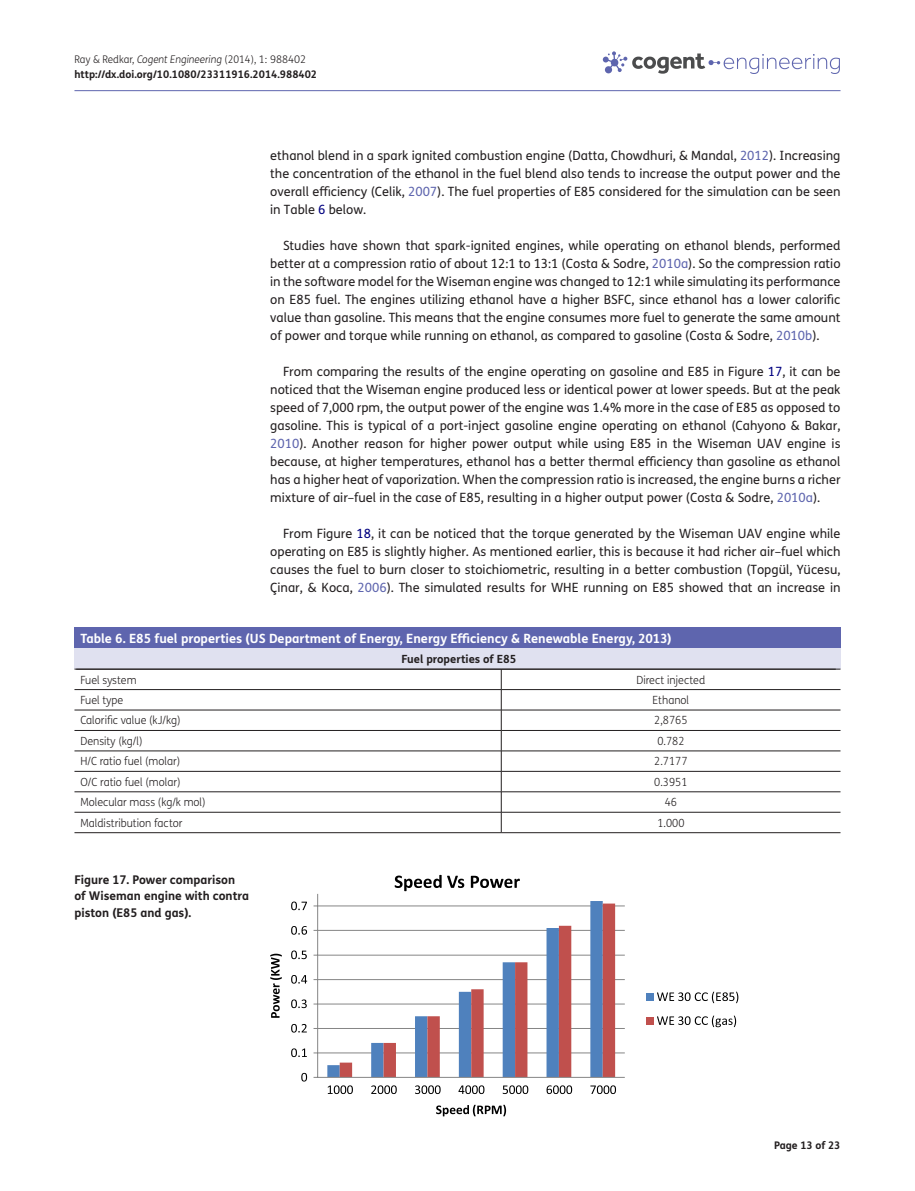
<style>
.page{position:relative;width:915px;height:1191px;background:#fff}
.page>*{position:absolute;margin:0;border:0;box-sizing:border-box;transform-origin:0 0}
.t1{font:12.75px/18px "FS Me Pro";color:#231f20;text-align:justify}
.t2{font:700 12.75px "FS Me Pro";color:#fff}
.t3{font:700 12px/16.5px "FS Me Pro";color:#231f20}
.t4{font:300 11.25px "FS Me Pro";color:#231f20;scale:.95 1}
.t5{font:700 11.25px "FS Me Pro";color:#231f20}
.t6{font:700 10.5px/15px "FS Me Pro";color:#231f20}
.s1{font-weight:300}
.s2{font-weight:300;font-style:italic}
.s3{color:#5e65ae}
.s4{color:#000080}
</style>
<div class="page">
<hr style="left:74px;top:90px;width:766px;height:1px;background:#5e65ae">
<svg style="left:602px;top:51px;width:237px;height:23px"></svg>
<hr style="left:317px;top:1052px;width:307px;height:1px;background:#868686">
<hr style="left:317px;top:1028px;width:307px;height:1px;background:#868686">
<hr style="left:317px;top:1003px;width:307px;height:1px;background:#868686">
<hr style="left:317px;top:979px;width:307px;height:1px;background:#868686">
<hr style="left:317px;top:954px;width:307px;height:1px;background:#868686">
<hr style="left:317px;top:930px;width:307px;height:1px;background:#868686">
<hr style="left:317px;top:905px;width:307px;height:1px;background:#868686">
<svg style="left:327px;top:901px;width:275px;height:176px"></svg>
<svg style="left:339px;top:903px;width:276px;height:174px"></svg>
<hr style="left:317px;top:894px;width:1px;height:183px;background:#868686">
<hr style="left:317px;top:1077px;width:307px;height:1px;background:#868686">
<svg style="left:301px;top:1072px;width:6px;height:9px"></svg>
<svg style="left:291px;top:1048px;width:16px;height:9px"></svg>
<svg style="left:291px;top:1024px;width:16px;height:8px"></svg>
<svg style="left:291px;top:999px;width:16px;height:9px"></svg>
<svg style="left:291px;top:975px;width:16px;height:8px"></svg>
<svg style="left:291px;top:950px;width:16px;height:9px"></svg>
<svg style="left:291px;top:926px;width:16px;height:8px"></svg>
<svg style="left:291px;top:901px;width:16px;height:9px"></svg>
<svg style="left:327px;top:1085px;width:26px;height:9px"></svg>
<svg style="left:371px;top:1085px;width:25px;height:9px"></svg>
<svg style="left:415px;top:1085px;width:25px;height:9px"></svg>
<svg style="left:458px;top:1085px;width:26px;height:9px"></svg>
<svg style="left:502px;top:1085px;width:26px;height:9px"></svg>
<svg style="left:546px;top:1085px;width:26px;height:9px"></svg>
<svg style="left:590px;top:1085px;width:25px;height:9px"></svg>
<svg style="left:270px;top:953px;width:12px;height:64px"></svg>
<svg style="left:436px;top:1104px;width:70px;height:12px"></svg>
<svg style="left:394px;top:875px;width:125px;height:16px"></svg>
<div style="left:645px;top:993px;width:8px;height:7px;background:#4f81bd"></div>
<svg style="left:657px;top:991px;width:81px;height:12px"></svg>
<div style="left:645px;top:1017px;width:8px;height:7px;background:#c0504d"></div>
<svg style="left:657px;top:1015px;width:78px;height:12px"></svg>
<div style="left:74px;top:627px;width:766px;height:21px;background:#5e65ae"></div>
<div style="left:74px;top:648px;width:766px;height:21px;background:#e0e1f0"></div>
<hr style="left:74px;top:669px;width:427px;height:1px;background:#231f20">
<hr style="left:501px;top:669px;width:339px;height:1px;background:#231f20">
<hr style="left:74px;top:689px;width:427px;height:1px;background:#231f20">
<hr style="left:501px;top:689px;width:339px;height:1px;background:#231f20">
<hr style="left:74px;top:710px;width:427px;height:1px;background:#231f20">
<hr style="left:501px;top:710px;width:339px;height:1px;background:#231f20">
<hr style="left:74px;top:730px;width:427px;height:1px;background:#231f20">
<hr style="left:501px;top:730px;width:339px;height:1px;background:#231f20">
<hr style="left:74px;top:750px;width:427px;height:1px;background:#231f20">
<hr style="left:501px;top:750px;width:339px;height:1px;background:#231f20">
<hr style="left:74px;top:771px;width:427px;height:1px;background:#231f20">
<hr style="left:501px;top:771px;width:339px;height:1px;background:#231f20">
<hr style="left:74px;top:791px;width:427px;height:1px;background:#231f20">
<hr style="left:501px;top:791px;width:339px;height:1px;background:#231f20">
<hr style="left:74px;top:812px;width:427px;height:1px;background:#231f20">
<hr style="left:74px;top:832px;width:427px;height:1px;background:#231f20">
<hr style="left:501px;top:812px;width:339px;height:1px;background:#231f20">
<svg style="left:501px;top:670px;width:1px;height:162px"></svg>
<hr style="left:501px;top:832px;width:339px;height:1px;background:#231f20">
<p class="t6" style="left:74px;top:51px;width:244px"><span class="s1">Ray &amp; Redkar,</span> <span class="s2">Cogent Engineering</span> <span class="s1">(2014), 1: 988402 </span>http://dx.doi.org/10.1080/23311916.2014.988402</p>
<p class="t1" style="left:270px;top:146px;width:571px">ethanol blend in a spark ignited combustion engine (Datta, Chowdhuri, &amp; Mandal, <span class="s3">2012</span>). Increasing the concentration of the ethanol in the fuel blend also tends to increase the output power and the overall efficiency (Celik, <span class="s3">2007</span>). The fuel properties of E85 considered for the simulation can be seen in Table <span class="s4">6</span> below.</p>
<p class="t1" style="left:270px;top:236px;width:571px;text-indent:13px">Studies have shown that spark-ignited engines, while operating on ethanol blends, performed better at a compression ratio of about 12:1 to 13:1 (Costa &amp; Sodre, <span class="s3">2010a</span>). So the compression ratio in the software model for the Wiseman engine was changed to 12:1 while simulating its performance on E85 fuel. The engines utilizing ethanol have a higher BSFC, since ethanol has a lower calorific value than gasoline. This means that the engine consumes more fuel to generate the same amount of power and torque while running on ethanol, as compared to gasoline (Costa &amp; Sodre, <span class="s3">2010b</span>).</p>
<p class="t1" style="left:270px;top:362px;width:571px;text-indent:13px">From comparing the results of the engine operating on gasoline and E85 in Figure <span class="s4">17</span>, it can be noticed that the Wiseman engine produced less or identical power at lower speeds. But at the peak speed of 7,000 rpm, the output power of the engine was 1.4% more in the case of E85 as opposed to gasoline. This is typical of a port-inject gasoline engine operating on ethanol (Cahyono &amp; Bakar, <span class="s3">2010</span>). Another reason for higher power output while using E85 in the Wiseman UAV engine is because, at higher temperatures, ethanol has a better thermal efficiency than gasoline as ethanol has a higher heat of vaporization. When the compression ratio is increased, the engine burns a richer mixture of air–fuel in the case of E85, resulting in a higher output power (Costa &amp; Sodre, <span class="s3">2010a</span>).</p>
<p class="t1" style="left:270px;top:524px;width:571px;text-indent:13px">From Figure <span class="s4">18</span>, it can be noticed that the torque generated by the Wiseman UAV engine while operating on E85 is slightly higher. As mentioned earlier, this is because it had richer air–fuel which causes the fuel to burn closer to stoichiometric, resulting in a better combustion (Topgül, Yücesu, Çinar, &amp; Koca, <span class="s3">2006</span>). The simulated results for WHE running on E85 showed that an increase in</p>
<p class="t2" style="left:80px;top:628px;width:592px">Table 6. E85 fuel properties (US Department of Energy, Energy Efficiency &amp; Renewable Energy, 2013)</p>
<p class="t5" style="left:401px;top:650px;width:116px">Fuel properties of E85</p>
<p class="t4" style="left:80px;top:672px;width:61px">Fuel system</p>
<p class="t4" style="left:636px;top:672px;width:74px">Direct injected</p>
<p class="t4" style="left:80px;top:692px;width:47px">Fuel type</p>
<p class="t4" style="left:652px;top:692px;width:40px">Ethanol</p>
<p class="t4" style="left:80px;top:713px;width:107px">Calorific value (kJ/kg)</p>
<p class="t4" style="left:654px;top:713px;width:36px">2,8765</p>
<p class="t4" style="left:80px;top:733px;width:67px">Density (kg/l)</p>
<p class="t4" style="left:657px;top:733px;width:30px">0.782</p>
<p class="t4" style="left:80px;top:753px;width:107px">H/C ratio fuel (molar)</p>
<p class="t4" style="left:654px;top:753px;width:36px">2.7177</p>
<p class="t4" style="left:80px;top:774px;width:107px">O/C ratio fuel (molar)</p>
<p class="t4" style="left:654px;top:774px;width:36px">0.3951</p>
<p class="t4" style="left:80px;top:794px;width:133px">Molecular mass (kg/k mol)</p>
<p class="t4" style="left:664px;top:794px;width:14px">46</p>
<p class="t4" style="left:80px;top:815px;width:109px">Maldistribution factor</p>
<p class="t4" style="left:657px;top:815px;width:30px">1.000</p>
<p class="t3" style="left:74px;top:870px;width:176px">Figure 17. Power comparison of Wiseman engine with contra piston (E85 and gas).</p>
<p class="t6" style="left:773px;top:1137px;width:68px">Page 13 of 23</p>
</div>
